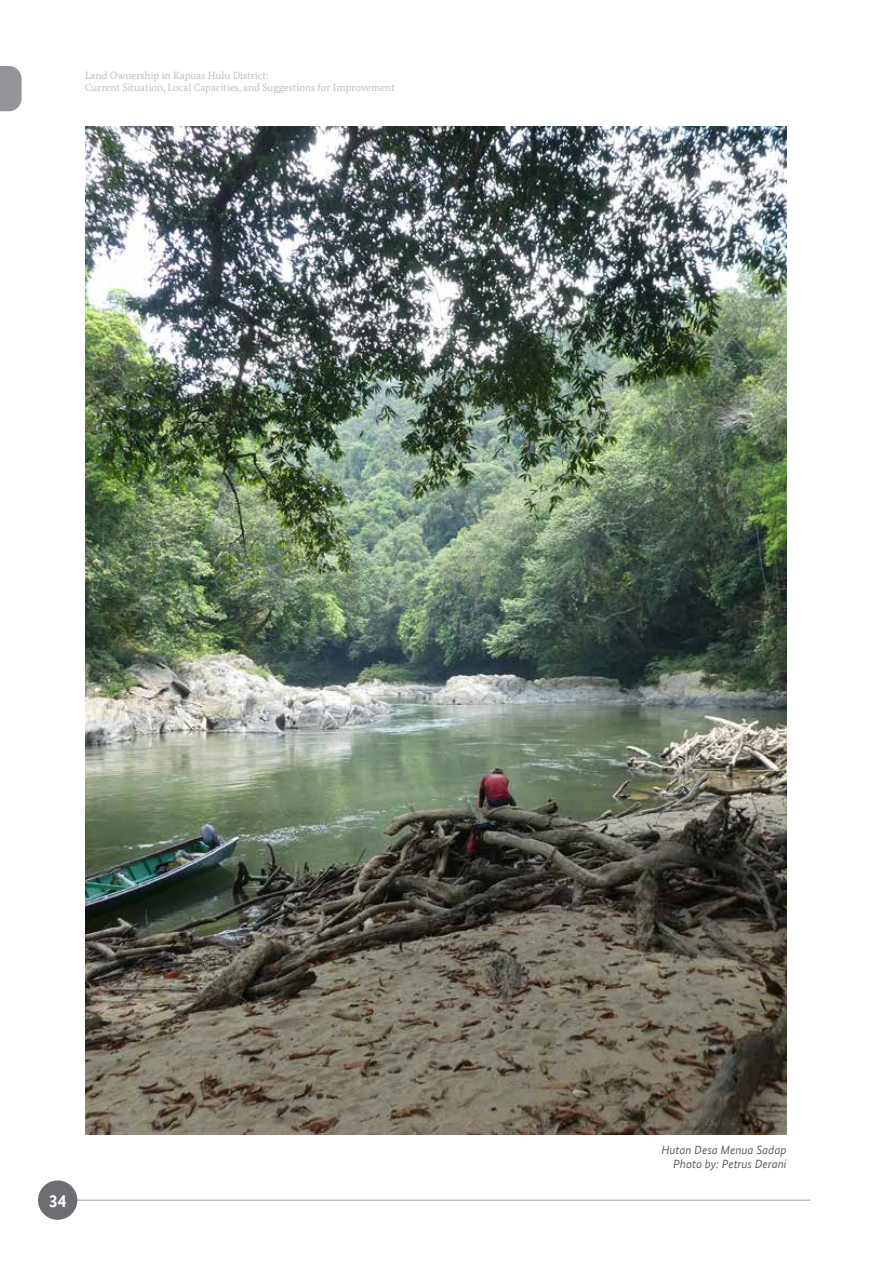
<style>
.page{position:relative;width:893px;height:1263px;background:#fff}
.page>*{position:absolute;margin:0;border:0;box-sizing:border-box;transform-origin:0 0}
.t1{font:700 18px "Bundes Sans Office";color:#fff}
.t2{font:italic 12px/13.5px "Bundes Sans Office";color:#636466;text-align:right}
.t3{font:10.5px/12px "Bundes Serif Office";color:#bcbec0}
</style>
<div class="page">
<svg style="left:0;top:66px;width:22px;height:45px"></svg>
<hr style="left:77px;top:1200px;width:733px;height:1px;background:#939598">
<div style="left:38px;top:1180px;width:39px;height:40px;background:#6d6e71;border-radius:50%"></div>
<img style="left:85px;top:126px;width:702px;height:1008px">
<p class="t3" style="left:85px;top:69px;width:311px">Land Ownership in Kapuas Hulu District:<br>Current Situation, Local Capacities, and Suggestions for Improvement</p>
<h1 class="t1" style="left:49px;top:1190px;width:19px">34</h1>
<p class="t2" style="left:661px;top:1143px;width:127px">Hutan Desa Menua Sadap<br>Photo by: Petrus Derani</p>
</div>
